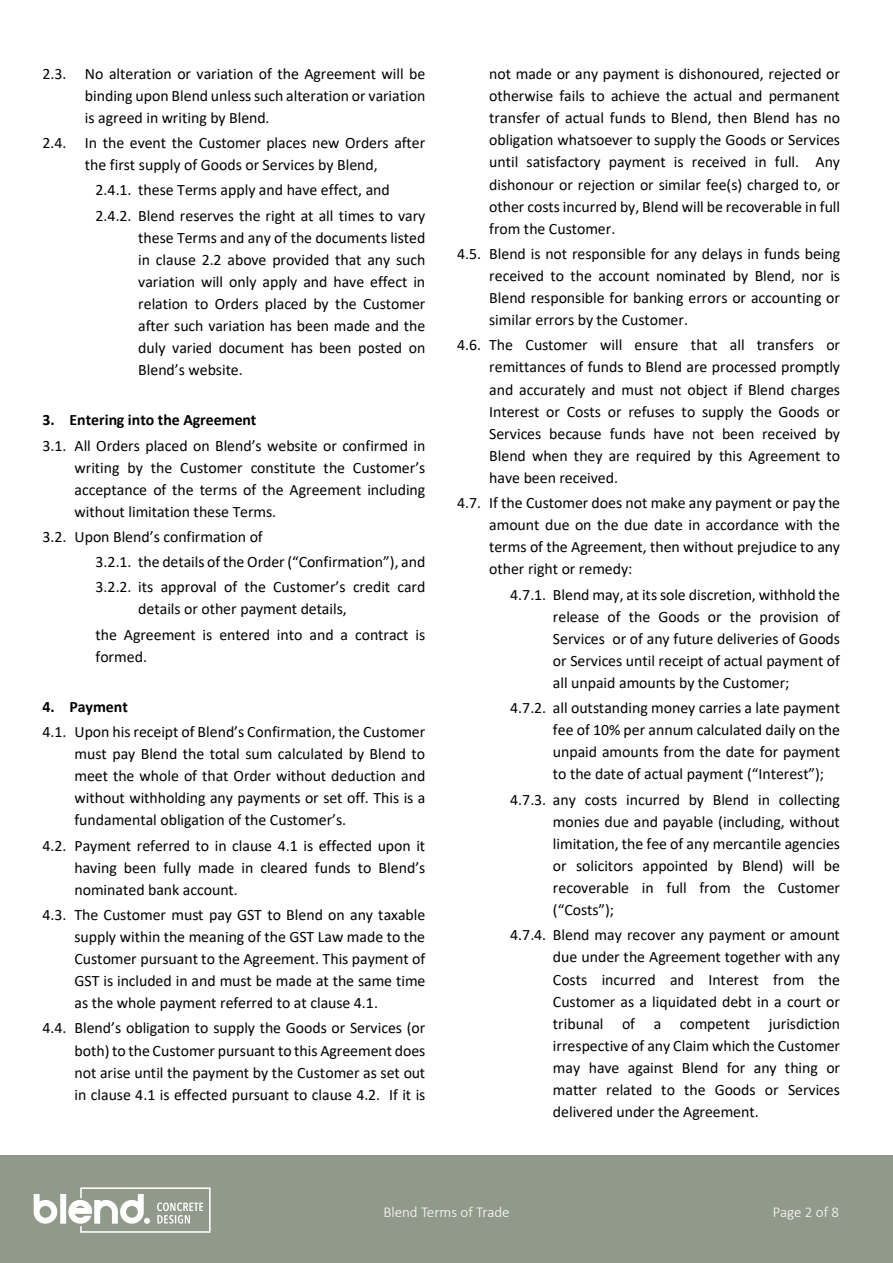
<style>
.page{position:relative;width:893px;height:1263px;background:#fff}
.page>*{position:absolute;margin:0;border:0;box-sizing:border-box;transform-origin:0 0}
.t1{font:15.9px/22px "Calibri";color:#000;text-align:justify}
.t2{font:700 15.9px "Calibri";letter-spacing:-.005em;color:#000}
.t3{font:300 15px "Calibri";color:#fff}
</style>
<div class="page">
<div style="left:0;top:1156px;width:893px;height:107px;background:#91998b"></div>
<img style="left:33px;top:1187px;width:178px;height:46px">
<p class="t1" style="left:85px;top:62px;width:342px;text-indent:-42px">2.3. No alteration or variation of the Agreement will be binding upon Blend unless such alteration or variation is agreed in writing by Blend.</p>
<p class="t1" style="left:42px;top:132px;width:384px;text-align:center">2.4. In the event the Customer places new Orders after the first supply of Goods or Services by Blend,</p>
<p class="t1" style="left:96px;top:177px;width:331px;line-height:25.3px">2.4.1. these Terms apply and have effect, and<br>2.4.2. Blend reserves the right at all times to vary</p>
<p class="t1" style="left:138px;top:226px;width:289px">these Terms and any of the documents listed in clause 2.2 above provided that any such variation will only apply and have effect in relation to Orders placed by the Customer after such variation has been made and the duly varied document has been posted on Blend’s website.</p>
<p class="t2" style="left:42px;top:409px;width:215px">3. Entering into the Agreement</p>
<p class="t1" style="left:74px;top:434px;width:352px;text-indent:-32px">3.1. All Orders placed on Blend’s website or confirmed in writing by the Customer constitute the Customer’s acceptance of the terms of the Agreement including without limitation these Terms.</p>
<p class="t1" style="left:96px;top:524px;width:331px;line-height:25.2px;text-align:left;text-indent:-53px">3.2. Upon Blend’s confirmation of<br>3.2.1. the details of the Order (“Confirmation”), and<br>3.2.2. its approval of the Customer’s credit card</p>
<p class="t1" style="left:96px;top:596px;width:331px;line-height:25.2px;text-indent:43px">details or other payment details,<br>the Agreement is entered into and a contract is</p>
<p class="t1" style="left:96px;top:645px;width:53px">formed.</p>
<p class="t2" style="left:42px;top:695px;width:87px">4. Payment</p>
<p class="t1" style="left:74px;top:720px;width:352px;text-indent:-32px">4.1. Upon his receipt of Blend’s Confirmation, the Customer must pay Blend the total sum calculated by Blend to meet the whole of that Order without deduction and without withholding any payments or set off. This is a fundamental obligation of the Customer’s.</p>
<p class="t1" style="left:74px;top:834px;width:352px;text-indent:-32px">4.2. Payment referred to in clause 4.1 is effected upon it having been fully made in cleared funds to Blend’s nominated bank account.</p>
<p class="t1" style="left:74px;top:903px;width:352px;text-indent:-32px">4.3. The Customer must pay GST to Blend on any taxable supply within the meaning of the GST Law made to the Customer pursuant to the Agreement. This payment of GST is included in and must be made at the same time as the whole payment referred to at clause 4.1.</p>
<p class="t1" style="left:74px;top:1017px;width:352px;text-indent:-32px">4.4. Blend’s obligation to supply the Goods or Services (or both) to the Customer pursuant to this Agreement does not arise until the payment by the Customer as set out in clause 4.1 is effected pursuant to clause 4.2. If it is</p>
<p class="t1" style="left:489px;top:62px;width:352px">not made or any payment is dishonoured, rejected or otherwise fails to achieve the actual and permanent transfer of actual funds to Blend, then Blend has no obligation whatsoever to supply the Goods or Services until satisfactory payment is received in full. Any dishonour or rejection or similar fee(s) charged to, or other costs incurred by, Blend will be recoverable in full from the Customer.</p>
<p class="t1" style="left:489px;top:242px;width:352px;text-indent:-32px">4.5. Blend is not responsible for any delays in funds being received to the account nominated by Blend, nor is Blend responsible for banking errors or accounting or similar errors by the Customer.</p>
<p class="t1" style="left:489px;top:334px;width:352px;text-indent:-32px">4.6. The Customer will ensure that all transfers or remittances of funds to Blend are processed promptly and accurately and must not object if Blend charges Interest or Costs or refuses to supply the Goods or Services because funds have not been received by Blend when they are required by this Agreement to have been received.</p>
<p class="t1" style="left:489px;top:491px;width:352px;text-indent:-32px">4.7. If the Customer does not make any payment or pay the amount due on the due date in accordance with the terms of the Agreement, then without prejudice to any other right or remedy:</p>
<p class="t1" style="left:553px;top:583px;width:289px;text-indent:-43px">4.7.1. Blend may, at its sole discretion, withhold the release of the Goods or the provision of Services or of any future deliveries of Goods or Services until receipt of actual payment of all unpaid amounts by the Customer;</p>
<p class="t1" style="left:553px;top:696px;width:289px;text-indent:-43px">4.7.2. all outstanding money carries a late payment fee of 10% per annum calculated daily on the unpaid amounts from the date for payment to the date of actual payment (“Interest”);</p>
<p class="t1" style="left:553px;top:788px;width:289px;text-indent:-43px">4.7.3. any costs incurred by Blend in collecting monies due and payable (including, without limitation, the fee of any mercantile agencies or solicitors appointed by Blend) will be recoverable in full from the Customer (“Costs”);</p>
<p class="t1" style="left:553px;top:924px;width:289px;text-indent:-43px">4.7.4. Blend may recover any payment or amount due under the Agreement together with any Costs incurred and Interest from the Customer as a liquidated debt in a court or tribunal of a competent jurisdiction irrespective of any Claim which the Customer may have against Blend for any thing or matter related to the Goods or Services delivered under the Agreement.</p>
<p class="t3" style="left:383px;top:1203px;width:128px">Blend Terms of Trade</p>
<p class="t3" style="left:773px;top:1203px;width:68px">Page 2 of 8</p>
</div>
